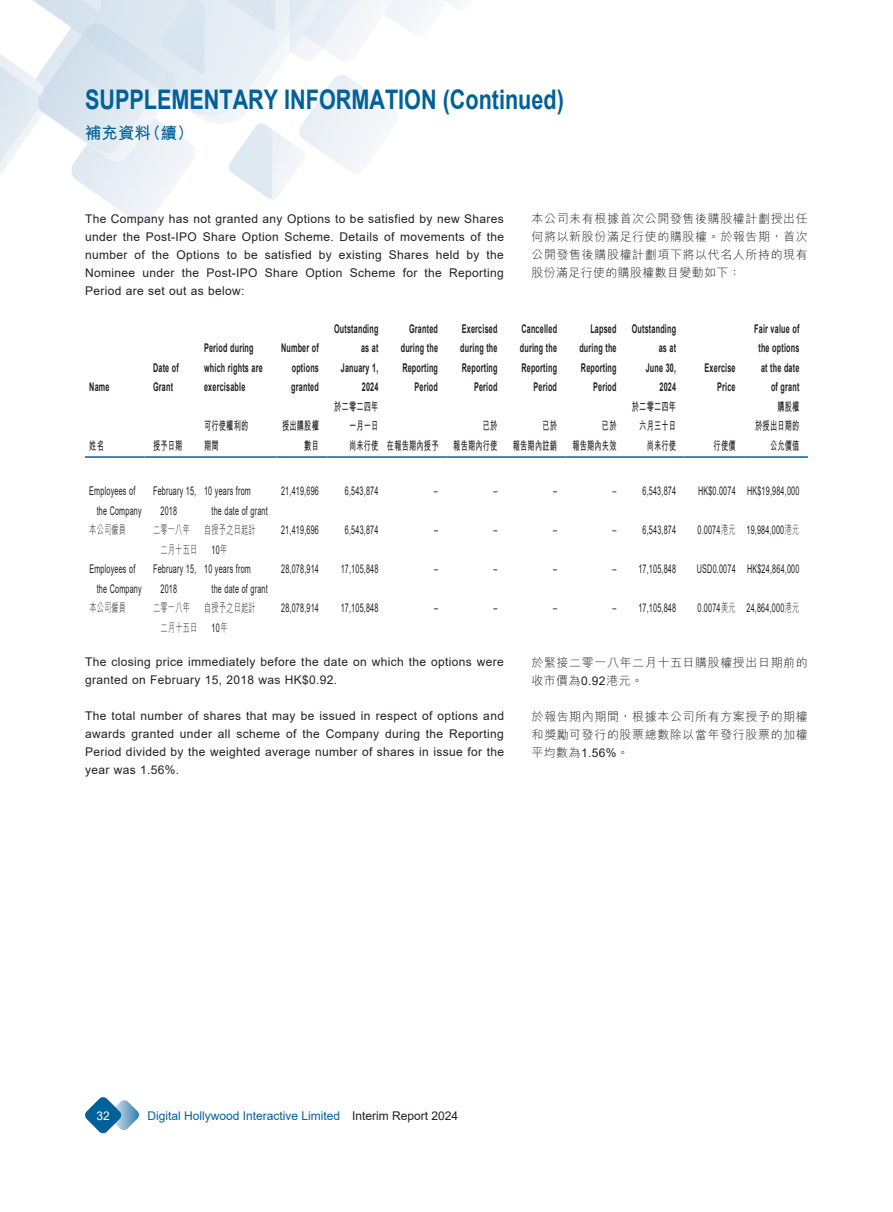
<style>
.page{position:relative;width:893px;height:1212px;background:#fff}
.page>*{position:absolute;margin:0;border:0;box-sizing:border-box;transform-origin:0 0}
.t1{font:700 27px "Arial";color:#006198;scale:.8 1}
.t2{font:700 16.5px "M Hei HK";color:#006198}
.t3{font:12px/18px "Arial";letter-spacing:.03em;color:#231f20;text-align:justify}
.t4{font:12px/19.5px "Arial";letter-spacing:.03em;color:#231f20;scale:.6 1}
.t5{font:700 12px/19.5px "Arial";letter-spacing:.03em;color:#231f20;text-align:right;scale:.6 1}
.t6{font:300 12px/18px "M Hei HK";letter-spacing:.05em;color:#231f20;text-align:justify}
.t7{font:700 12px/19.5px "M Hei HK";letter-spacing:.03em;color:#231f20;text-align:right;scale:.6 1}
.t8{font:12px "Arial";color:#006198}
.t9{font:300 12px/19.5px "M Hei HK";letter-spacing:.03em;color:#231f20;scale:.6 1}
.t10{font:300 12px "M Hei HK";letter-spacing:.05em;color:#231f20;scale:.6 1}
.t11{font:12px "Arial";color:#fff}
.s1{font-family:"M Hei HK";font-weight:300}
.s2{font-family:"Arial";font-weight:400}
.s3{color:#231f20}
</style>
<div class="page">
<svg style="left:85px;top:1097px;width:54px;height:37px"></svg>
<img style="left:0;top:0;width:455px;height:223px">
<hr style="left:85px;top:456px;width:60px;height:2px;background:#006198">
<hr style="left:145px;top:456px;width:59px;height:2px;background:#006198">
<hr style="left:204px;top:456px;width:72px;height:2px;background:#006198">
<hr style="left:276px;top:456px;width:51px;height:2px;background:#006198">
<hr style="left:327px;top:456px;width:60px;height:2px;background:#006198">
<hr style="left:387px;top:456px;width:59px;height:2px;background:#006198">
<hr style="left:446px;top:456px;width:60px;height:2px;background:#006198">
<hr style="left:506px;top:456px;width:60px;height:2px;background:#006198">
<hr style="left:566px;top:456px;width:59px;height:2px;background:#006198">
<hr style="left:625px;top:456px;width:60px;height:2px;background:#006198">
<hr style="left:685px;top:456px;width:59px;height:2px;background:#006198">
<hr style="left:744px;top:456px;width:64px;height:2px;background:#006198">
<h1 class="t1" style="left:85px;top:81px;width:600px">SUPPLEMENTARY INFORMATION (Continued)</h1>
<h2 class="t2" style="left:85px;top:121px;width:110px">補充資料（續）</h2>
<p class="t3" style="left:85px;top:210px;width:420px">The Company has not granted any Options to be satisfied by new Shares under the Post-IPO Share Option Scheme. Details of movements of the number of the Options to be satisfied by existing Shares held by the Nominee under the Post-IPO Share Option Scheme for the Reporting Period are set out as below:</p>
<p class="t6" style="left:531px;top:210px;width:278px">本公司未有根據首次公開發售後購股權計劃授出任何將以新股份滿足行使的購股權。於報告期，首次公開發售後購股權計劃項下將以代名人所持的現有股份滿足行使的購股權數目變動如下：</p>
<p class="t5" style="left:89px;top:377px;width:35px">Name</p>
<p class="t5" style="left:153px;top:358px;width:45px;text-align:left">Date of<br>Grant</p>
<p class="t7" style="left:89px;top:435px;width:26px">姓名</p>
<p class="t7" style="left:153px;top:435px;width:51px">授予日期</p>
<p class="t5" style="left:204px;top:338px;width:99px;text-align:left">Period during which rights are exercisable</p>
<p class="t5" style="left:291px;top:338px;width:48px;text-align:justify;text-indent:-10px">Number of options granted</p>
<p class="t7" style="left:204px;top:415px;width:75px;text-align:left">可行使權利的期間</p>
<p class="t7" style="left:282px;top:415px;width:63px">授出購股權數目</p>
<p class="t5" style="left:334px;top:319px;width:76px">Outstanding as at<br>January 1,<br>2024</p>
<p class="t5" style="left:401px;top:319px;width:64px">Granted during the<br>Reporting<br>Period</p>
<p class="t5" style="left:460px;top:319px;width:64px">Exercised during the<br>Reporting<br>Period</p>
<p class="t5" style="left:520px;top:319px;width:64px">Cancelled during the<br>Reporting<br>Period</p>
<p class="t5" style="left:579px;top:319px;width:64px">Lapsed during the<br>Reporting<br>Period</p>
<p class="t5" style="left:632px;top:319px;width:76px">Outstanding as at<br>June 30,<br>2024</p>
<p class="t7" style="left:349px;top:396px;width:151px;text-align:left;text-indent:-15px">於二零二四年<br>一月一日<br>尚未行使 在報告期內授予</p>
<p class="t7" style="left:453px;top:415px;width:75px">已於<br>報告期內行使</p>
<p class="t7" style="left:513px;top:415px;width:75px">已於<br>報告期內註銷</p>
<p class="t7" style="left:572px;top:415px;width:75px">已於<br>報告期內失效</p>
<p class="t7" style="left:632px;top:396px;width:75px">於二零二四年六月三十日尚未行使</p>
<p class="t5" style="left:705px;top:358px;width:53px">Exercise<br>Price</p>
<p class="t7" style="left:714px;top:435px;width:38px">行使價</p>
<p class="t5" style="left:754px;top:319px;width:77px">Fair value of the options at the date of grant</p>
<p class="t7" style="left:755px;top:396px;width:75px">購股權<br>於授出日期的公允價值</p>
<p class="t4" style="left:97px;top:481px;width:77px;text-indent:-7px">Employees of the Company</p>
<p class="t4" style="left:160px;top:481px;width:61px;text-indent:-7px">February 15,<br>2018</p>
<p class="t4" style="left:211px;top:481px;width:95px;text-indent:-7px">10 years from<br>the date of grant</p>
<p class="t4" style="left:281px;top:481px;width:65px">21,419,696</p>
<p class="t4" style="left:345px;top:481px;width:58px">6,543,874</p>
<p class="t4" style="left:434px;top:481px;width:8px">–</p>
<p class="t4" style="left:493px;top:481px;width:8px">–</p>
<p class="t4" style="left:553px;top:481px;width:8px">–</p>
<p class="t4" style="left:613px;top:481px;width:107px">– 6,543,874</p>
<p class="t4" style="left:698px;top:481px;width:171px">HK$0.0074 HK$19,984,000</p>
<p class="t10" style="left:89px;top:524px;width:63px">本公司僱員</p>
<p class="t9" style="left:160px;top:520px;width:63px;text-indent:-7px">二零一八年二月十五日</p>
<p class="t9" style="left:204px;top:520px;width:88px">自授予之日起計</p>
<p class="t4" style="left:281px;top:520px;width:65px">21,419,696</p>
<p class="t4" style="left:345px;top:520px;width:58px">6,543,874</p>
<p class="t4" style="left:434px;top:520px;width:8px">–</p>
<p class="t4" style="left:494px;top:520px;width:8px">–</p>
<p class="t4" style="left:553px;top:520px;width:8px">–</p>
<p class="t4" style="left:613px;top:520px;width:107px">– 6,543,874</p>
<p class="t4" style="left:697px;top:520px;width:171px">0.0074<span class="s1">港元</span> 19,984,000<span class="s1">港元</span></p>
<p class="t4" style="left:212px;top:540px;width:28px">10<span class="s1">年</span></p>
<p class="t4" style="left:97px;top:559px;width:77px;text-indent:-7px">Employees of the Company</p>
<p class="t4" style="left:161px;top:559px;width:61px;text-indent:-7px">February 15,<br>2018</p>
<p class="t4" style="left:212px;top:559px;width:95px;text-indent:-7px">10 years from<br>the date of grant</p>
<p class="t4" style="left:281px;top:559px;width:65px">28,078,914</p>
<p class="t4" style="left:341px;top:559px;width:65px">17,105,848</p>
<p class="t4" style="left:434px;top:559px;width:8px">–</p>
<p class="t4" style="left:494px;top:559px;width:8px">–</p>
<p class="t4" style="left:553px;top:559px;width:8px">–</p>
<p class="t4" style="left:613px;top:559px;width:107px">– 17,105,848</p>
<p class="t4" style="left:697px;top:559px;width:173px">USD0.0074 HK$24,864,000</p>
<p class="t10" style="left:89px;top:602px;width:63px">本公司僱員</p>
<p class="t9" style="left:161px;top:598px;width:63px;text-indent:-7px">二零一八年二月十五日</p>
<p class="t9" style="left:204px;top:598px;width:88px">自授予之日起計</p>
<p class="t4" style="left:281px;top:598px;width:65px">28,078,914</p>
<p class="t4" style="left:341px;top:598px;width:65px">17,105,848</p>
<p class="t4" style="left:434px;top:598px;width:8px">–</p>
<p class="t4" style="left:494px;top:598px;width:8px">–</p>
<p class="t4" style="left:553px;top:598px;width:8px">–</p>
<p class="t4" style="left:613px;top:598px;width:107px">– 17,105,848</p>
<p class="t4" style="left:697px;top:598px;width:171px">0.0074<span class="s1">美元</span> 24,864,000<span class="s1">港元</span></p>
<p class="t4" style="left:212px;top:618px;width:28px">10<span class="s1">年</span></p>
<p class="t3" style="left:85px;top:653px;width:420px">The closing price immediately before the date on which the options were granted on February 15, 2018 was HK$0.92.</p>
<p class="t3" style="left:85px;top:707px;width:420px">The total number of shares that may be issued in respect of options and awards granted under all scheme of the Company during the Reporting Period divided by the weighted average number of shares in issue for the year was 1.56%.</p>
<p class="t6" style="left:531px;top:654px;width:278px">於緊接二零一八年二月十五日購股權授出日期前的收市價為<span class="s2">0.92</span>港元。</p>
<p class="t6" style="left:531px;top:708px;width:278px">於報告期內期間，根據本公司所有方案授予的期權和獎勵可發行的股票總數除以當年發行股票的加權平均數為<span class="s2">1.56%</span>。</p>
<p class="t11" style="left:96px;top:1107px;width:15px">32</p>
<p class="t8" style="left:147px;top:1107px;width:312px">Digital Hollywood Interactive Limited <span class="s3">Interim Report 2024</span></p>
</div>
